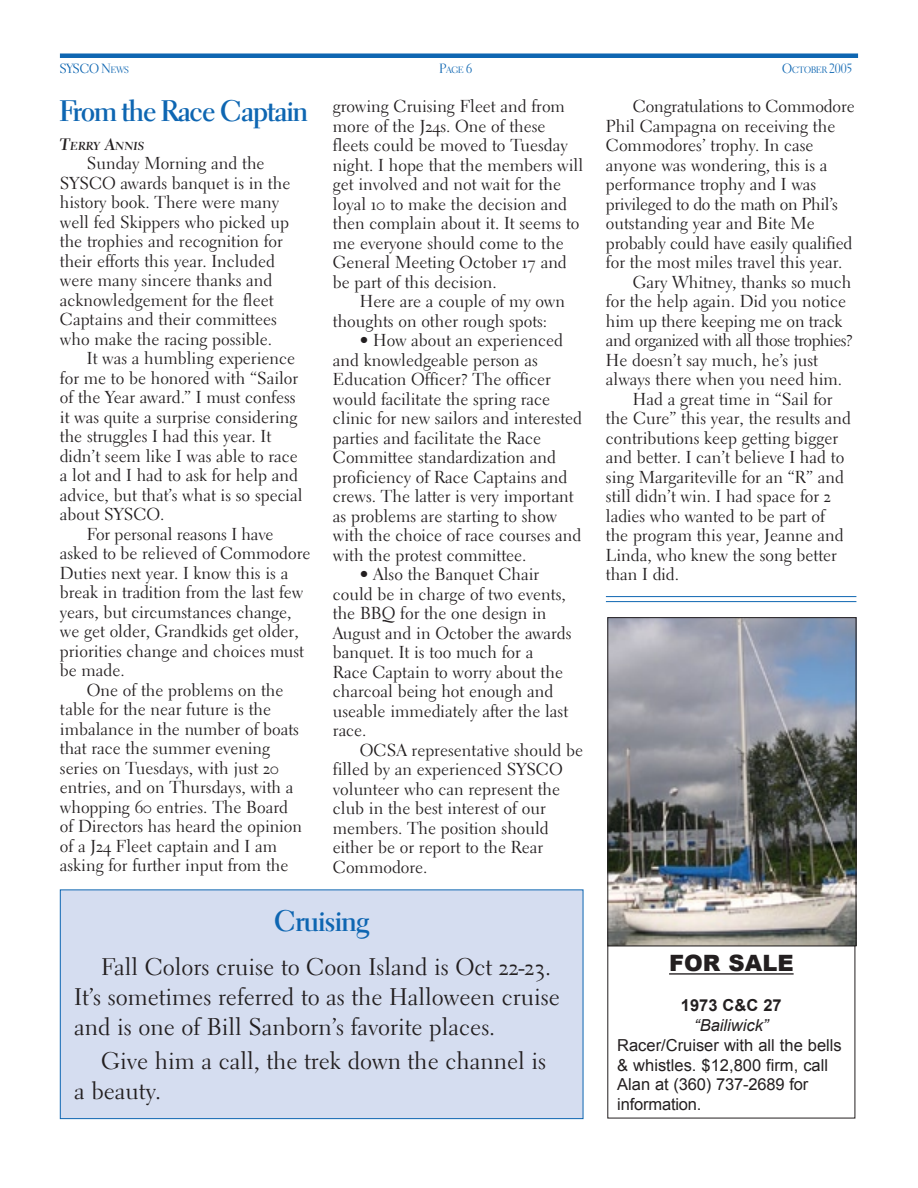
<style>
.page{position:relative;width:918px;height:1188px;background:#fff}
.page>*{position:absolute;margin:0;border:0;box-sizing:border-box;transform-origin:0 0}
.t1{font:30px "Electra LH Bold Display";letter-spacing:-.01em;color:#0e66b2}
.t2{font:24px/30px "Electra LH Regular Os F";color:#231f20}
.t3{font:900 22.5px "Arial";color:#231f20}
.t4{font:17.25px/19.5px "Electra LH Regular Os F";color:#231f20}
.t5{font:17.25px "Electra LH Regular Os F";letter-spacing:-.03em;color:#231f20}
.t6{font:17.25px "Electra LH Regular Os F";letter-spacing:-.02em;color:#231f20}
.t7{font:16.5px/20px "Arial";color:#231f20}
.t8{font:italic 16.5px "Arial";color:#231f20}
.t9{font:700 16.5px "Arial";color:#231f20}
.t10{font:13.5px "Electra LH Display";color:#0e66b2}
.t11{font:11.55px "Electra LH Bold Cursive Os F";color:#231f20}
.t12{font:9.45px "Electra LH Display";color:#0e66b2}
.s1{font-size:9.45px}
.s2{font-size:13.5px}
.s3{font-size:16.5px}
</style>
<div class="page">
<div style="left:60px;top:53px;width:798px;height:5px;background:#0e66b2"></div>
<hr style="left:669px;top:973px;width:125px;height:2px;background:#231f20">
<img style="left:609px;top:619px;width:245px;height:325px">
<div style="left:607px;top:617px;width:249px;height:329px;border:1px solid #231f20"></div>
<hr style="left:606px;top:596px;width:250px;height:1px;background:#0e66b2">
<hr style="left:606px;top:601px;width:250px;height:1px;background:#0e66b2">
<div style="left:60px;top:890px;width:523px;height:229px;background:#d5ddf0"></div>
<div style="left:60px;top:890px;width:523px;height:229px;border:1px solid #0e66b2"></div>
<p class="t10" style="left:60px;top:60px;width:71px">SYSCO N<span class="s1">EWS</span></p>
<p class="t12" style="left:440px;top:64px;width:34px"><span class="s2">P</span>AGE <span class="s2">6</span></p>
<p class="t12" style="left:782px;top:64px;width:71px"><span class="s2">O</span>CTOBER <span class="s2">2005</span></p>
<h1 class="t1" style="left:60px;top:93px;width:249px">From the Race Captain</h1>
<p class="t11" style="left:60px;top:139px;width:86px"><span class="s3">T</span>ERRY <span class="s3">A</span>NNIS</p>
<p class="t4" style="left:60px;top:154px;width:232px;text-indent:27px">Sunday Morning and the<br>SYSCO awards banquet is in the history book. There were many well fed Skippers who picked up the trophies and recognition for their efforts this year. Included were many sincere thanks and acknowledgement for the fleet<br>Captains and their committees who make the racing possible.</p>
<p class="t4" style="left:87px;top:349px;width:210px">It was a humbling experience</p>
<p class="t4" style="left:60px;top:368px;width:240px">for me to be honored with “Sailor</p>
<p class="t4" style="left:60px;top:388px;width:237px">of the Year award.” I must confess</p>
<p class="t4" style="left:60px;top:407px;width:239px">it was quite a surprise considering</p>
<p class="t4" style="left:60px;top:427px;width:213px">the struggles I had this year. It</p>
<p class="t4" style="left:60px;top:446px;width:239px">didn’t seem like I was able to race</p>
<p class="t4" style="left:60px;top:466px;width:240px">a lot and I had to ask for help and</p>
<p class="t4" style="left:60px;top:485px;width:244px">advice, but that’s what is so special</p>
<p class="t4" style="left:60px;top:505px;width:106px">about SYSCO.</p>
<p class="t4" style="left:87px;top:524px;width:188px">For personal reasons I have</p>
<p class="t4" style="left:60px;top:544px;width:252px">asked to be relieved of Commodore</p>
<p class="t4" style="left:60px;top:563px;width:230px">Duties next year. I know this is a</p>
<p class="t4" style="left:60px;top:583px;width:245px">break in tradition from the last few</p>
<p class="t4" style="left:60px;top:602px;width:233px">years, but circumstances change,</p>
<p class="t4" style="left:60px;top:622px;width:240px">we get older, Grandkids get older,</p>
<p class="t4" style="left:60px;top:641px;width:246px">priorities change and choices must</p>
<p class="t4" style="left:60px;top:661px;width:66px">be made.</p>
<p class="t4" style="left:87px;top:680px;width:198px">One of the problems on the</p>
<p class="t4" style="left:60px;top:700px;width:213px">table for the near future is the</p>
<p class="t4" style="left:60px;top:719px;width:241px">imbalance in the number of boats</p>
<p class="t4" style="left:60px;top:739px;width:212px">that race the summer evening</p>
<p class="t4" style="left:60px;top:758px;width:220px">series on Tuesdays, with just 20</p>
<p class="t4" style="left:60px;top:778px;width:235px">entries, and on Thursdays, with a</p>
<p class="t4" style="left:60px;top:797px;width:230px">whopping 60 entries. The Board</p>
<p class="t4" style="left:60px;top:817px;width:244px">of Directors has heard the opinion</p>
<p class="t4" style="left:60px;top:836px;width:219px">of a J24 Fleet captain and I am</p>
<p class="t4" style="left:60px;top:856px;width:230px">asking for further input from the</p>
<p class="t4" style="left:633px;top:97px;width:223px">Congratulations to Commodore</p>
<p class="t4" style="left:606px;top:116px;width:231px">Phil Campagna on receiving the</p>
<p class="t4" style="left:606px;top:136px;width:209px">Commodores’ trophy. In case</p>
<p class="t4" style="left:606px;top:155px;width:223px">anyone was wondering, this is a</p>
<p class="t4" style="left:606px;top:175px;width:212px">performance trophy and I was</p>
<p class="t6" style="left:606px;top:193px;width:234px">privileged to do the math on Phil’s</p>
<p class="t4" style="left:606px;top:214px;width:210px">outstanding year and Bite Me</p>
<p class="t4" style="left:606px;top:233px;width:248px">probably could have easily qualified</p>
<p class="t4" style="left:606px;top:253px;width:238px">for the most miles travel this year.</p>
<p class="t4" style="left:633px;top:272px;width:220px">Gary Whitney, thanks so much</p>
<p class="t4" style="left:606px;top:292px;width:242px">for the help again. Did you notice</p>
<p class="t4" style="left:606px;top:311px;width:238px">him up there keeping me on track</p>
<p class="t5" style="left:606px;top:330px;width:248px">and organized with all those trophies?</p>
<p class="t4" style="left:606px;top:350px;width:214px">He doesn’t say much, he’s just</p>
<p class="t4" style="left:606px;top:370px;width:238px">always there when you need him.</p>
<p class="t4" style="left:633px;top:389px;width:201px">Had a great time in “Sail for</p>
<p class="t4" style="left:606px;top:409px;width:247px">the Cure” this year, the results and</p>
<p class="t4" style="left:606px;top:428px;width:234px">contributions keep getting bigger</p>
<p class="t4" style="left:606px;top:448px;width:240px">and better. I can’t believe I had to</p>
<p class="t4" style="left:606px;top:467px;width:240px">sing Margariteville for an “R” and</p>
<p class="t4" style="left:606px;top:487px;width:227px">still didn’t win. I had space for 2</p>
<p class="t4" style="left:606px;top:506px;width:220px">ladies who wanted to be part of</p>
<p class="t4" style="left:606px;top:526px;width:239px">the program this year, Jeanne and</p>
<p class="t4" style="left:606px;top:545px;width:232px">Linda, who knew the song better</p>
<p class="t4" style="left:606px;top:565px;width:75px">than I did.</p>
<p class="t4" style="left:333px;top:97px;width:252px">growing Cruising Fleet and from more of the J24s. One of these fleets could be moved to Tuesday night. I hope that the members will get involved and not wait for the loyal 10 to make the decision and then complain about it. It seems to me everyone should come to the<br>General Meeting October 17 and be part of this decision.</p>
<p class="t4" style="left:333px;top:292px;width:234px;text-indent:27px">Here are a couple of my own thoughts on other rough spots:</p>
<p class="t4" style="left:333px;top:331px;width:251px;text-indent:27px">• How about an experienced and knowledgeable person as<br>Education Officer? The officer would facilitate the spring race clinic for new sailors and interested parties and facilitate the Race<br>Committee standardization and proficiency of Race Captains and crews. The latter is very important as problems are starting to show with the choice of race courses and with the protest committee.</p>
<p class="t4" style="left:333px;top:565px;width:240px;text-indent:27px">• Also the Banquet Chair could be in charge of two events, the BBQ for the one design in<br>August and in October the awards banquet. It is too much for a<br>Race Captain to worry about the charcoal being hot enough and useable immediately after the last race.</p>
<p class="t4" style="left:333px;top:740px;width:252px;text-indent:27px">OCSA representative should be filled by an experienced SYSCO volunteer who can represent the club in the best interest of our members. The position should either be or report to the Rear<br>Commodore.</p>
<h1 class="t1" style="left:274px;top:903px;width:96px">Cruising</h1>
<h2 class="t2" style="left:74px;top:952px;width:487px;text-indent:27px">Fall Colors cruise to Coon Island is Oct 22-23.<br>It’s sometimes referred to as the Halloween cruise and is one of Bill Sanborn’s favorite places.</h2>
<h2 class="t2" style="left:74px;top:1046px;width:474px;text-indent:27px">Give him a call, the trek down the channel is a beauty.</h2>
<h3 class="t3" style="left:669px;top:951px;width:126px">FOR SALE</h3>
<p class="t9" style="left:681px;top:996px;width:102px">1973 C&amp;C 27</p>
<p class="t8" style="left:694px;top:1016px;width:76px">“Bailiwick”</p>
<p class="t7" style="left:617px;top:1035px;width:226px">Racer/Cruiser with all the bells &amp; whistles. $12,800 firm, call<br>Alan at (360) 737-2689 for information.</p>
</div>
